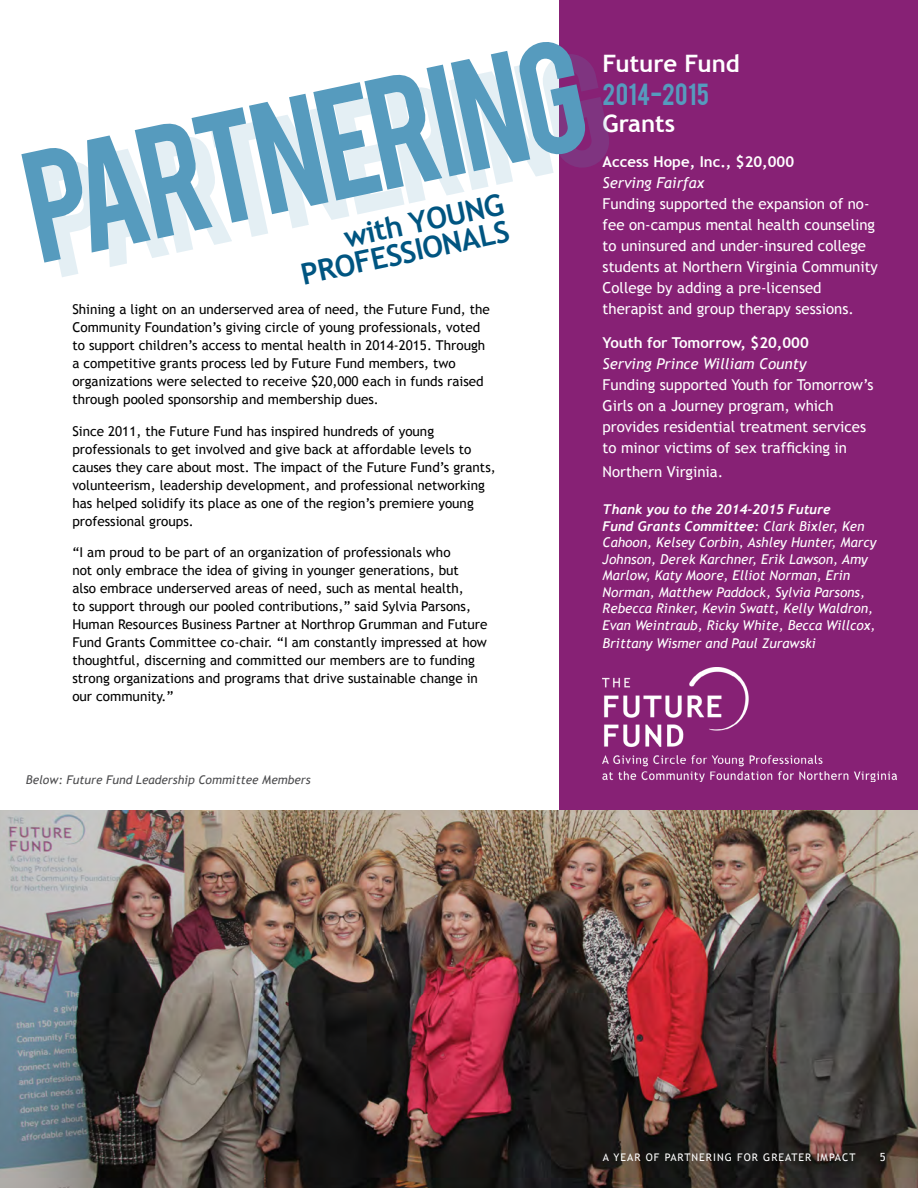
<style>
.page{position:relative;width:918px;height:1188px;background:#fff}
.page>*{position:absolute;margin:0;border:0;box-sizing:border-box;transform-origin:0 0}
.t1{font:124.5px "Bebas";color:#569bbe}
.t2{font:700 29.55px/27.2px "Trebuchet MS";color:#005581;text-align:right}
.t3{font:700 24px "Trebuchet MS";color:#fff}
.t4{font:24px "Bebas";letter-spacing:.015em;color:#569bbe}
.t5{font:15px/21px "Trebuchet MS";color:#fff}
.t6{font:700 15px "Trebuchet MS";color:#fff}
.t7{font:italic 15px "Trebuchet MS";color:#fff}
.t8{font:13.5px/18px "Trebuchet MS";color:#000}
.t9{font:italic 13.5px/16.5px "Trebuchet MS";color:#fff}
.t10{font:italic 700 13.5px/16.5px "Trebuchet";color:#fff}
.t11{font:italic 12px "Trebuchet MS";color:#4d4d4f}
.t12{font:11.25px "Trebuchet MS";color:#fff}
.t13{font:10.5px "Trebuchet MS";letter-spacing:.1em;color:#fff}
.s1{font-family:"Trebuchet MS";font-weight:400}
</style>
<div class="page">
<div style="left:559px;top:0;width:359px;height:883px;background:#872175"></div>
<img style="left:0;top:810px;width:918px;height:378px">
<img style="left:603px;top:667px;width:293px;height:114px">
<svg style="left:39px;top:54px;width:570px;height:223px"></svg>
<h1 class="t1" style="left:8px;top:121px;width:571px;rotate:-12deg">PARTNERING</h1>
<h2 class="t2" style="left:293px;top:235px;width:214px;rotate:-12deg">with YOUNG<br>PROFESSIONALS</h2>
<p class="t8" style="left:72px;top:301px;width:419px">Shining a light on an underserved area of need, the Future Fund, the Community Foundation’s giving circle of young professionals, voted to support children’s access to mental health in 2014-2015. Through a competitive grants process led by Future Fund members, two organizations were selected to receive $20,000 each in funds raised through pooled sponsorship and membership dues.</p>
<p class="t8" style="left:72px;top:422px;width:425px">Since 2011, the Future Fund has inspired hundreds of young professionals to get involved and give back at affordable levels to causes they care about most. The impact of the Future Fund’s grants, volunteerism, leadership development, and professional networking has helped solidify its place as one of the region’s premiere young professional groups.</p>
<p class="t8" style="left:72px;top:544px;width:417px">“I am proud to be part of an organization of professionals who<br>not only embrace the idea of giving in younger generations, but<br>also embrace underserved areas of need, such as mental health,<br>to support through our pooled contributions,” said Sylvia Parsons, Human Resources Business Partner at Northrop Grumman and Future Fund Grants Committee co-chair. “I am constantly impressed at how thoughtful, discerning and committed our members are to funding strong organizations and programs that drive sustainable change in our community.”</p>
<h3 class="t3" style="left:603px;top:48px;width:139px">Future Fund</h3>
<h3 class="t4" style="left:603px;top:77px;width:108px">2014-2015</h3>
<h3 class="t3" style="left:603px;top:109px;width:74px">Grants</h3>
<p class="t6" style="left:603px;top:152px;width:193px">Access Hope, Inc., $20,000</p>
<p class="t7" style="left:603px;top:174px;width:103px">Serving Fairfax</p>
<p class="t5" style="left:603px;top:193px;width:277px">Funding supported the expansion of no&shy;fee on-campus mental health counseling to uninsured and under-insured college students at Northern Virginia Community College by adding a pre-licensed therapist and group therapy sessions.</p>
<p class="t6" style="left:603px;top:334px;width:208px">Youth for Tomorrow, $20,000</p>
<p class="t7" style="left:603px;top:355px;width:205px">Serving Prince William County</p>
<p class="t5" style="left:603px;top:375px;width:272px">Funding supported Youth for Tomorrow’s Girls on a Journey program, which provides residential treatment services to minor victims of sex trafficking in</p>
<p class="t5" style="left:603px;top:462px;width:122px">Northern Virginia.</p>
<p class="t10" style="left:603px;top:501px;width:263px">Thank you to the 2014-2015 Future<br>Fund Grants Committee: <span class="s1">Clark Bixler, Ken</span></p>
<p class="t9" style="left:603px;top:534px;width:275px">Cahoon, Kelsey Corbin, Ashley Hunter, Marcy Johnson, Derek Karchner, Erik Lawson, Amy Marlow, Katy Moore, Elliot Norman, Erin Norman, Matthew Paddock, Sylvia Parsons, Rebecca Rinker, Kevin Swatt, Kelly Waldron, Evan Weintraub, Ricky White, Becca Willcox,</p>
<p class="t9" style="left:603px;top:635px;width:215px">Brittany Wismer and Paul Zurawski</p>
<p class="t11" style="left:26px;top:773px;width:286px">Below: Future Fund Leadership Committee Members</p>
<p class="t13" style="left:603px;top:1151px;width:254px">A YEAR OF PARTNERING FOR GREATER IMPACT</p>
<p class="t12" style="left:880px;top:1150px;width:7px">5</p>
</div>
